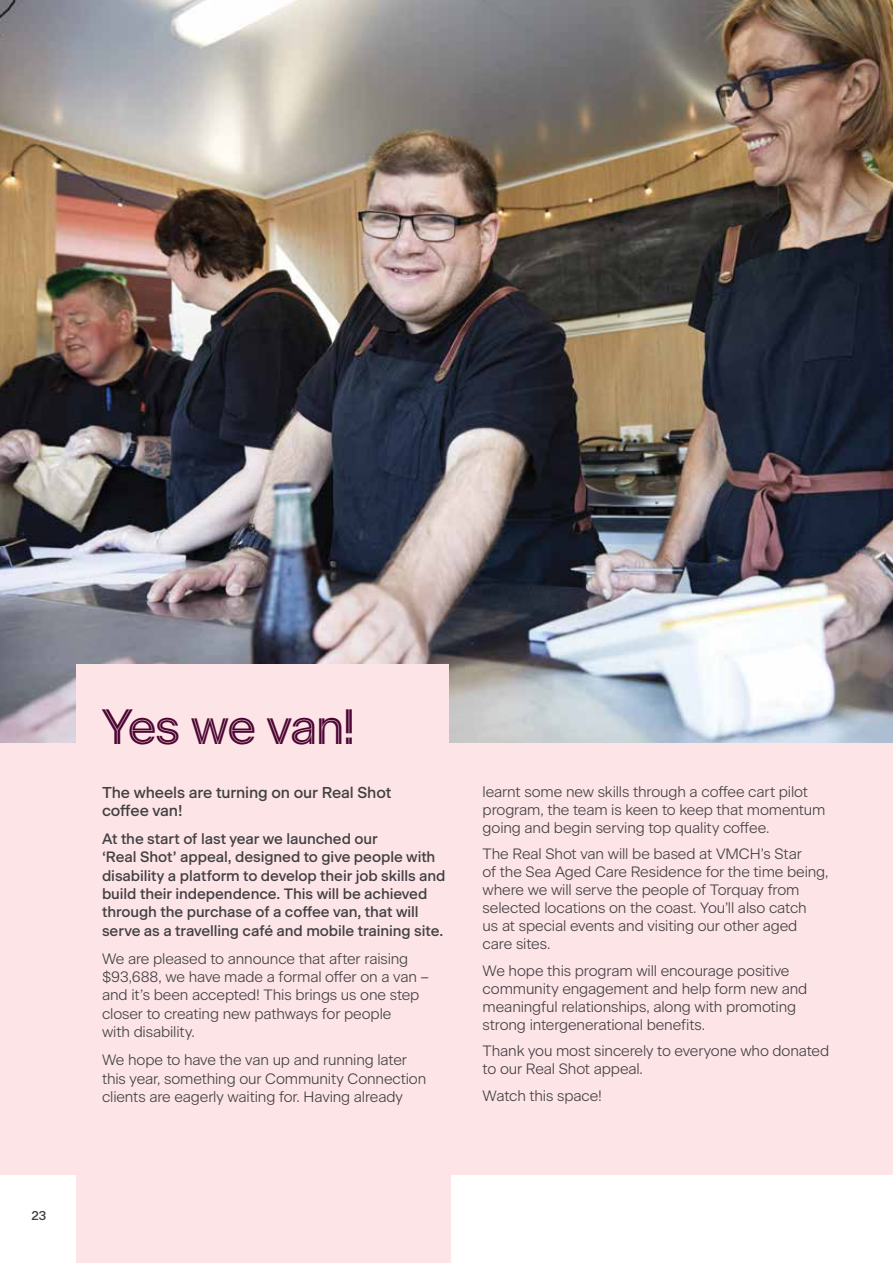
<style>
.page{position:relative;width:893px;height:1263px;background:#fff}
.page>*{position:absolute;margin:0;border:0;box-sizing:border-box;transform-origin:0 0}
.t1{font:500 49.5px "Beausite Classic";letter-spacing:-.005em;color:#4b0532}
.t2{font:500 15.75px/18.5px "Beausite Classic";letter-spacing:-.01em;color:#414042}
.t3{font:300 15px/18px "Beausite Classic";letter-spacing:-.01em;color:#414042}
.t4{font:500 15px/18.3px "Beausite Classic";letter-spacing:-.01em;color:#414042}
.t5{font:500 12.75px "Beausite Classic";color:#414042}
</style>
<div class="page">
<img style="left:0;top:0;width:893px;height:743px">
<div style="left:0;top:743px;width:893px;height:431px;background:#fde4e7"></div>
<div style="left:77px;top:664px;width:372px;height:186px;background:#fde4e7"></div>
<div style="left:77px;top:1054px;width:374px;height:209px;background:#fde4e7"></div>
<p class="t5" style="left:31px;top:1211px;width:17px">23</p>
<h1 class="t1" style="left:102px;top:707px;width:254px">Yes we van!</h1>
<p class="t2" style="left:102px;top:784px;width:291px">The wheels are turning on our Real Shot coffee van!</p>
<p class="t4" style="left:102px;top:831px;width:345px">At the start of last year we launched our<br>‘Real Shot’ appeal, designed to give people with disability a platform to develop their job skills and build their independence. This will be achieved through the purchase of a coffee van, that will serve as a travelling café and mobile training site.</p>
<p class="t3" style="left:102px;top:950px;width:329px">We are pleased to announce that after raising $93,688, we have made a formal offer on a van – and it’s been accepted! This brings us one step closer to creating new pathways for people<br>with disability.</p>
<p class="t3" style="left:102px;top:1052px;width:326px">We hope to have the van up and running later this year, something our Community Connection clients are eagerly waiting for. Having already</p>
<p class="t3" style="left:483px;top:784px;width:344px">learnt some new skills through a coffee cart pilot program, the team is keen to keep that momentum going and begin serving top quality coffee.</p>
<p class="t3" style="left:483px;top:846px;width:347px">The Real Shot van will be based at VMCH’s Star<br>of the Sea Aged Care Residence for the time being, where we will serve the people of Torquay from selected locations on the coast. You’ll also catch<br>us at special events and visiting our other aged care sites.</p>
<p class="t3" style="left:483px;top:963px;width:326px">We hope this program will encourage positive community engagement and help form new and meaningful relationships, along with promoting strong intergenerational benefits.</p>
<p class="t3" style="left:483px;top:1043px;width:348px">Thank you most sincerely to everyone who donated to our Real Shot appeal.</p>
<p class="t3" style="left:483px;top:1088px;width:121px">Watch this space!</p>
</div>
